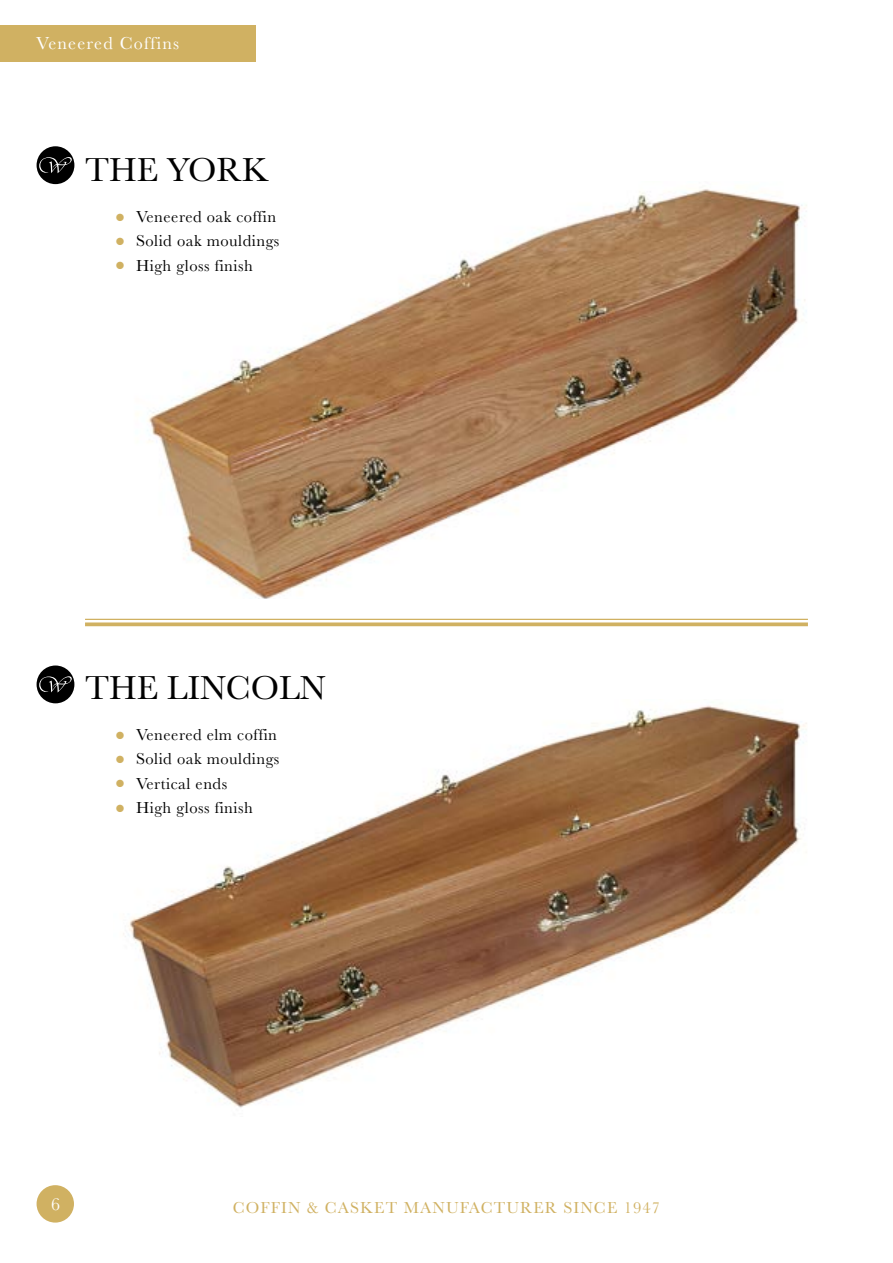
<style>
.page{position:relative;width:893px;height:1263px;background:#fff}
.page>*{position:absolute;margin:0;border:0;box-sizing:border-box;transform-origin:0 0}
.t1{font:34.5px "Baskerville";color:#000}
.t2{font:18px "Baskerville";letter-spacing:.07em;color:#fff}
.t3{font:16.5px "Baskerville";letter-spacing:.03em;color:#000}
.t4{font:16.5px "Baskerville";letter-spacing:.07em;color:#d0b162}
.s1{font-size:30px;color:#d0b162}
</style>
<div class="page">
<div style="left:37px;top:1185px;width:37px;height:37px;background:#d0b162;border-radius:50%"></div>
<img style="left:137px;top:187px;width:670px;height:411px">
<img style="left:123px;top:702px;width:684px;height:406px">
<div style="left:0;top:26px;width:255px;height:36px;background:#d0b162"></div>
<hr style="left:85px;top:619px;width:723px;height:1px;background:#d0b162">
<svg style="left:85px;top:622px;width:723px;height:4px;background:#d5ba75"></svg>
<div style="left:37px;top:146px;width:37px;height:38px;background:#000;border-radius:50%"></div>
<svg style="left:39px;top:157px;width:33px;height:16px"></svg>
<div style="left:37px;top:665px;width:37px;height:38px;background:#000;border-radius:50%"></div>
<svg style="left:39px;top:676px;width:33px;height:16px"></svg>
<p class="t2" style="left:36px;top:32px;width:145px">Veneered Coffins</p>
<h1 class="t1" style="left:85px;top:147px;width:185px">THE YORK</h1>
<p class="t3" style="left:115px;top:206px;width:163px"><span class="s1">•</span> Veneered oak coffin</p>
<p class="t3" style="left:115px;top:231px;width:166px"><span class="s1">•</span> Solid oak mouldings</p>
<p class="t3" style="left:115px;top:255px;width:140px"><span class="s1">•</span> High gloss finish</p>
<h1 class="t1" style="left:85px;top:665px;width:242px">THE LINCOLN</h1>
<p class="t3" style="left:115px;top:724px;width:164px"><span class="s1">•</span> Veneered elm coffin</p>
<p class="t3" style="left:115px;top:748px;width:166px"><span class="s1">•</span> Solid oak mouldings</p>
<p class="t3" style="left:115px;top:773px;width:114px"><span class="s1">•</span> Vertical ends</p>
<p class="t3" style="left:115px;top:797px;width:140px"><span class="s1">•</span> High gloss finish</p>
<p class="t2" style="left:51px;top:1193px;width:10px">6</p>
<p class="t4" style="left:233px;top:1197px;width:429px">COFFIN &amp; CASKET MANUFACTURER SINCE 1947</p>
</div>
